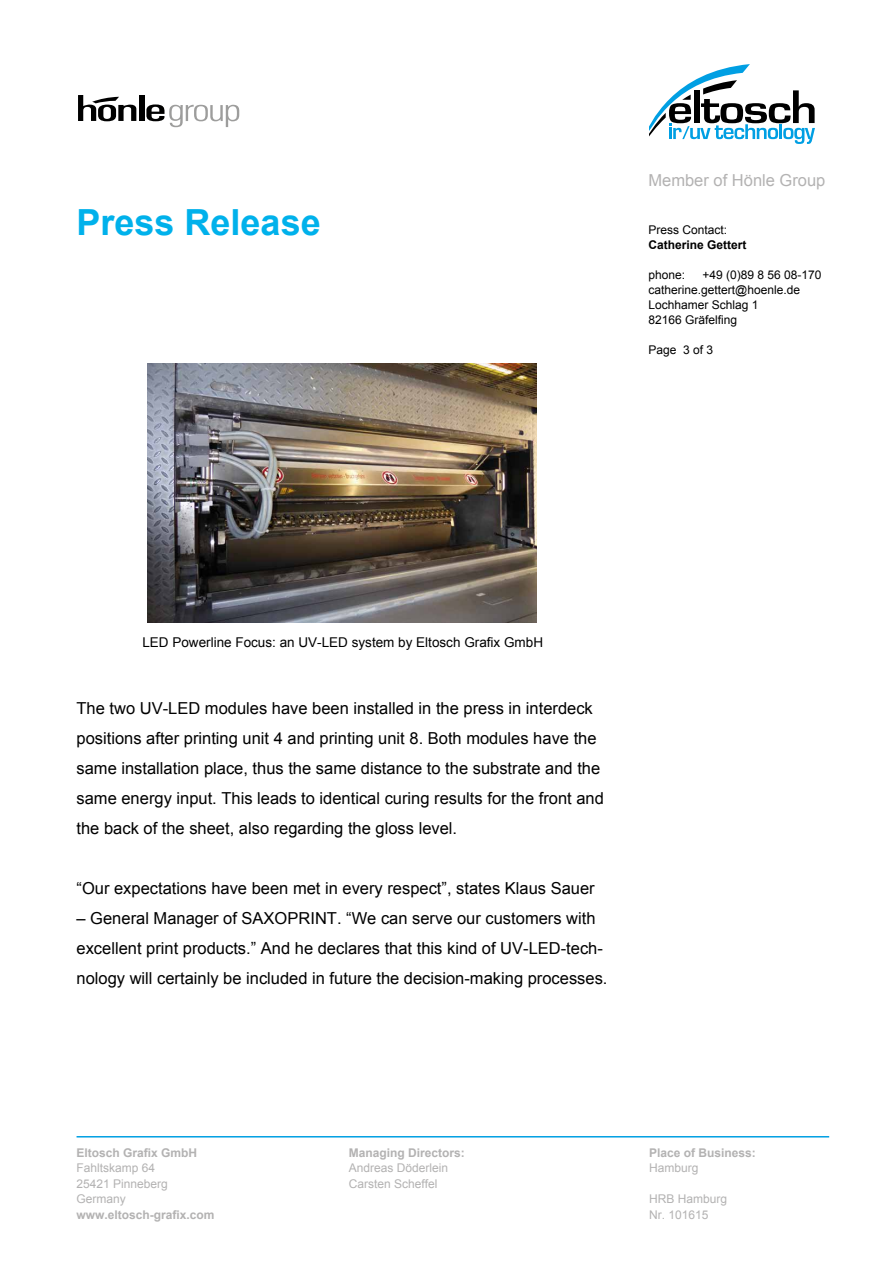
<style>
.page{position:relative;width:893px;height:1263px;background:#fff}
.page>*{position:absolute;margin:0;border:0;box-sizing:border-box;transform-origin:0 0}
.t1{font:700 36px "Arial";color:#00b1eb}
.t2{font:16.5px/30px "Arial";color:#000}
.t3{font:16.5px "Arial";color:#b3b2b2}
.t4{font:13.5px "Arial";color:#000}
.t5{font:12px/15px "Arial";color:#000}
.t6{font:12px/15.6px "Arial";color:#b3b2b2}
.t7{font:700 12px "Arial";color:#b3b2b2}
.t8{font:700 12px "Arial";color:#000}
</style>
<div class="page">
<svg style="left:650px;top:64px;width:165px;height:80px"></svg>
<div style="left:139px;top:95px;width:5px;height:26px;background:#000"></div>
<svg style="left:146px;top:104px;width:93px;height:23px"></svg>
<svg style="left:78px;top:95px;width:58px;height:26px"></svg>
<hr style="left:77px;top:1136px;width:752px;height:1px;background:#009fe3">
<img style="left:148px;top:364px;width:389px;height:258px">
<h1 class="t1" style="left:77px;top:198px;width:246px">Press Release</h1>
<p class="t3" style="left:648px;top:169px;width:178px">Member of Hönle Group</p>
<p class="t5" style="left:648px;top:222px;width:80px">Press Contact:</p>
<p class="t8" style="left:648px;top:237px;width:100px">Catherine Gettert</p>
<p class="t5" style="left:648px;top:267px;width:38px">phone:</p>
<p class="t5" style="left:648px;top:267px;width:175px;text-indent:54px">+49 (0)89 8 56 08-170 catherine.gettert@hoenle.de<br>Lochhamer Schlag 1<br>82166 Gräfelfing</p>
<p class="t5" style="left:648px;top:342px;width:66px">Page 3 of 3</p>
<p class="t4" style="left:142px;top:633px;width:402px">LED Powerline Focus: an UV-LED system by Eltosch Grafix GmbH</p>
<p class="t2" style="left:77px;top:693px;width:529px">The two UV-LED modules have been installed in the press in interdeck positions after printing unit 4 and printing unit 8. Both modules have the same installation place, thus the same distance to the substrate and the same energy input. This leads to identical curing results for the front and the back of the sheet, also regarding the gloss level.</p>
<p class="t2" style="left:77px;top:873px;width:520px">“Our expectations have been met in every respect”, states Klaus Sauer</p>
<p class="t2" style="left:77px;top:903px;width:532px">– General Manager of SAXOPRINT. “We can serve our customers with excellent print products.” And he declares that this kind of UV-LED-tech&shy;nology will certainly be included in future the decision-making processes.</p>
<p class="t7" style="left:77px;top:1144px;width:122px">Eltosch Grafix GmbH</p>
<p class="t6" style="left:77px;top:1160px;width:93px">Fahltskamp 64<br>25421 Pinneberg<br>Germany</p>
<p class="t7" style="left:77px;top:1207px;width:140px">www.eltosch-grafix.com</p>
<p class="t7" style="left:349px;top:1144px;width:118px">Managing Directors:</p>
<p class="t6" style="left:349px;top:1160px;width:101px">Andreas Döderlein<br>Carsten Scheffel</p>
<p class="t7" style="left:649px;top:1144px;width:108px">Place of Business:</p>
<p class="t6" style="left:649px;top:1160px;width:51px">Hamburg</p>
<p class="t6" style="left:649px;top:1191px;width:80px">HRB Hamburg<br>Nr. 101615</p>
</div>
